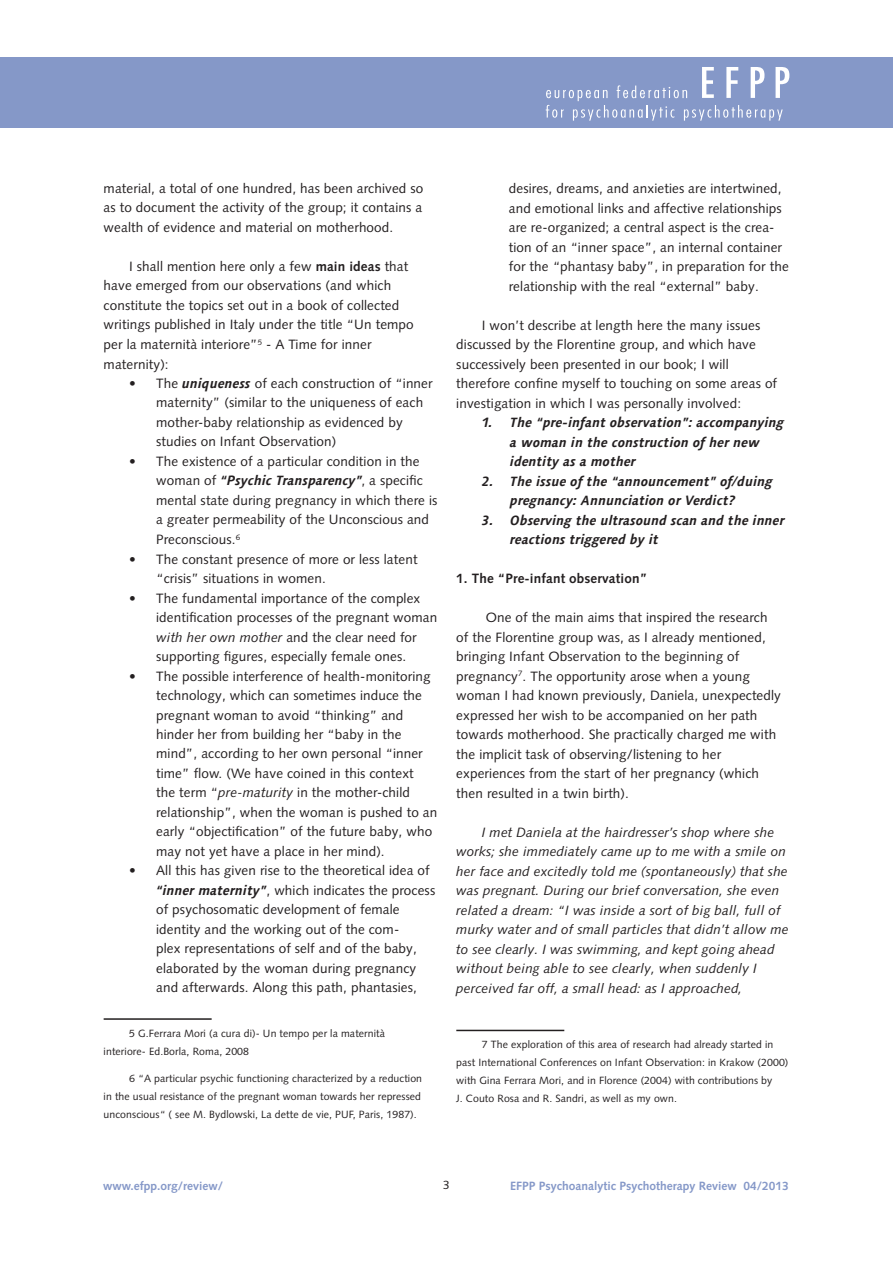
<style>
.page{position:relative;width:893px;height:1263px;background:#fff}
.page>*{position:absolute;margin:0;border:0;box-sizing:border-box;transform-origin:0 0}
.Lauftext{font:13.5px/19.5px "Syntax LT Pro";letter-spacing:.01em;color:#231f20}
.Lauftext-2{font:italic 13.5px/19.5px "Syntax LT Pro";letter-spacing:.01em;color:#231f20}
.Lauftext-3{font:italic 700 13.5px/19.5px "Linotype Syntax Com";letter-spacing:.01em;color:#231f20}
.Lauftext_Titel{font:700 13.5px "Syntax LT Pro";letter-spacing:.01em;color:#231f20}
.t1{font:700 12px "Syntax LT Pro";color:#8598c8}
.t2{font:12px "Syntax LT Pro";color:#231f20}
.Fußnote{font:10.5px/18px "Syntax LT Pro";letter-spacing:.01em;color:#231f20}
.s1{font-weight:700}
.s2{font-family:"Linotype Syntax Com";font-weight:700;font-style:italic}
.s3{font-style:italic}
</style>
<div class="page">
<div style="left:0;top:57px;width:893px;height:71px;background:#8598c8"></div>
<svg style="left:546px;top:67px;width:243px;height:54px"></svg>
<hr style="left:456px;top:1030px;width:108px;height:1px;background:#231f20">
<hr style="left:104px;top:1018px;width:108px;height:2px;background:#231f20">
<p class="Lauftext" style="left:104px;top:179px;width:321px;text-align:justify">material, a total of one hundred, has been archived so as to document the activity of the group; it contains a wealth of evidence and material on motherhood.</p>
<p class="Lauftext" style="left:104px;top:257px;width:312px;text-indent:26px">I shall mention here only a few <span class="s1">main ideas</span> that have emerged from our observations (and which constitute the topics set out in a book of collected writings published in Italy under the title “Un tempo per la maternità interiore”<sup>5</sup> - A Time for inner maternity):</p>
<p class="Lauftext" style="left:156px;top:374px;width:278px;text-indent:-27px">• The <span class="s2">uniqueness</span> of each construction of “inner maternity” (similar to the uniqueness of each mother-baby relationship as evidenced by studies on Infant Observation)</p>
<p class="Lauftext" style="left:156px;top:452px;width:283px;text-indent:-27px">• The existence of a particular condition in the woman of <span class="s2">“Psychic Transparency”</span>, a specific mental state during pregnancy in which there is a greater permeability of the Unconscious and Preconscious.<sup>6</sup></p>
<p class="Lauftext" style="left:156px;top:549px;width:263px;text-indent:-27px">• The constant presence of more or less latent “crisis” situations in women.</p>
<p class="Lauftext" style="left:156px;top:588px;width:282px;text-indent:-27px">• The fundamental importance of the complex identification processes of the pregnant woman <span class="s3">with her own mother</span> and the clear need for supporting figures, especially female ones.</p>
<p class="Lauftext" style="left:156px;top:666px;width:283px;text-indent:-27px">• The possible interference of health-monitoring technology, which can sometimes induce the pregnant woman to avoid “thinking” and hinder her from building her “baby in the mind”, according to her own personal “inner time” flow. (We have coined in this context<br>the term “<span class="s3">pre-maturity</span> in the mother-child relationship”, when the woman is pushed to an early “objectification” of the future baby, who may not yet have a place in her mind).</p>
<p class="Lauftext" style="left:156px;top:861px;width:281px;text-indent:-27px">• All this has given rise to the theoretical idea of <span class="s2">“inner maternity”</span>, which indicates the process of psychosomatic development of female identity and the working out of the com-<br>plex representations of self and of the baby, elaborated by the woman during pregnancy and afterwards. Along this path, phantasies,</p>
<p class="Fußnote" style="left:104px;top:1024px;width:283px;text-indent:26px">5 G.Ferrara Mori (a cura di)- Un tempo per la maternità interiore- Ed.Borla, Roma, 2008</p>
<p class="Fußnote" style="left:104px;top:1069px;width:320px;text-align:justify;text-indent:26px">6 “A particular psychic functioning characterized by a reduction in the usual resistance of the pregnant woman towards her repressed unconscious“ ( see M. Bydlowski, La dette de vie, PUF, Paris, 1987).</p>
<p class="Lauftext" style="left:509px;top:179px;width:281px">desires, dreams, and anxieties are intertwined, and emotional links and affective relationships are re-organized; a central aspect is the crea&shy;tion of an “inner space”, an internal container for the “phantasy baby”, in preparation for the relationship with the real “external” baby.</p>
<p class="Lauftext" style="left:456px;top:315px;width:322px;text-indent:26px">I won’t describe at length here the many issues discussed by the Florentine group, and which have successively been presented in our book; I will therefore confine myself to touching on some areas of investigation in which I was personally involved:</p>
<p class="Lauftext-3" style="left:510px;top:413px;width:275px;text-indent:-28px">1. The “pre-infant observation”: accompanying a woman in the construction of her new identity as a mother</p>
<p class="Lauftext-3" style="left:510px;top:471px;width:264px;text-indent:-28px">2. The issue of the “announcement” of/duing pregnancy: Annunciation or Verdict?</p>
<p class="Lauftext-3" style="left:510px;top:510px;width:276px;text-indent:-28px">3. Observing the ultrasound scan and the inner reactions triggered by it</p>
<p class="Lauftext_Titel" style="left:456px;top:571px;width:192px">1. The “Pre-infant observation”</p>
<p class="Lauftext" style="left:456px;top:608px;width:326px;text-indent:29px">One of the main aims that inspired the research of the Florentine group was, as I already mentioned, bringing Infant Observation to the beginning of pregnancy<sup>7</sup>. The opportunity arose when a young woman I had known previously, Daniela, unexpectedly expressed her wish to be accompanied on her path towards motherhood. She practically charged me with the implicit task of observing/listening to her experiences from the start of her pregnancy (which then resulted in a twin birth).</p>
<p class="Lauftext-2" style="left:456px;top:822px;width:334px;text-indent:26px">I met Daniela at the hairdresser’s shop where she works; she immediately came up to me with a smile on her face and excitedly told me (spontaneously) that she was pregnant. During our brief conversation, she even related a dream: “I was inside a sort of big ball, full of murky water and of small particles that didn’t allow me to see clearly. I was swimming, and kept going ahead without being able to see clearly, when suddenly I perceived far off, a small head: as I approached,</p>
<p class="Fußnote" style="left:456px;top:1036px;width:334px;text-indent:26px">7 The exploration of this area of research had already started in past International Conferences on Infant Observation: in Krakow (2000) with Gina Ferrara Mori, and in Florence (2004) with contributions by<br>J. Couto Rosa and R. Sandri, as well as my own.</p>
<p class="t1" style="left:103px;top:1178px;width:122px">www.efpp.org/review/</p>
<p class="t2" style="left:443px;top:1178px;width:8px">3</p>
<p class="t1" style="left:510px;top:1178px;width:280px">EFPP Psychoanalytic Psychotherapy Review 04/2013</p>
</div>
